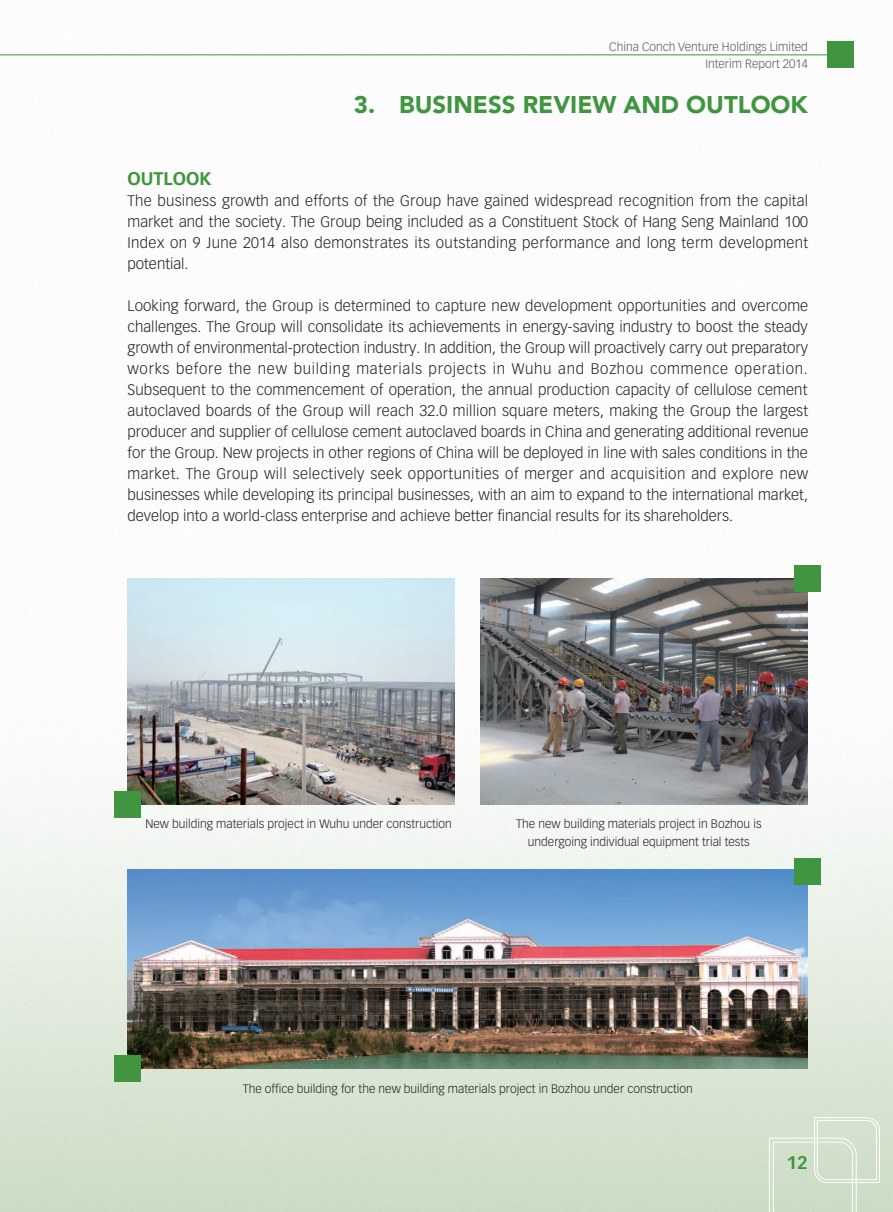
<style>
.page{position:relative;width:893px;height:1212px;background:#fff}
.page>*{position:absolute;margin:0;border:0;box-sizing:border-box;transform-origin:0 0}
.t1{font:900 24px "Avenir LT Std";color:#419540}
.t2{font:700 18px "Vectora LT Std";color:#419540}
.t3{font:300 15px/21px "Vectora LT Std";color:#231f20;text-align:justify}
.t4{font:300 12px "Vectora LT Std";color:#231f20}
.t5{font:300 12px/16.5px "Vectora LT Std";color:#57585a;text-align:right}
</style>
<div class="page">
<img style="left:0;top:41px;width:893px;height:1171px">
<svg style="left:769px;top:1117px;width:111px;height:95px"></svg>
<hr style="left:0;top:54px;width:853px;height:1px;background:#419540">
<div style="left:827px;top:42px;width:27px;height:26px;background:#419540"></div>
<img style="left:128px;top:870px;width:680px;height:198px">
<img style="left:128px;top:579px;width:326px;height:226px">
<img style="left:481px;top:579px;width:326px;height:226px">
<div style="left:115px;top:792px;width:26px;height:26px;background:#419540"></div>
<div style="left:115px;top:1055px;width:26px;height:26px;background:#419540"></div>
<div style="left:794px;top:566px;width:26px;height:26px;background:#419540"></div>
<div style="left:794px;top:858px;width:26px;height:26px;background:#419540"></div>
<h1 class="t1" style="left:354px;top:91px;width:23px">3.</h1>
<p class="t5" style="left:609px;top:39px;width:200px">China Conch Venture Holdings Limited<br>Interim Report 2014</p>
<h1 class="t1" style="left:399px;top:91px;width:410px">BUSINESS REVIEW AND OUTLOOK</h1>
<p class="t2" style="left:128px;top:168px;width:85px">OUTLOOK</p>
<p class="t3" style="left:128px;top:190px;width:682px">The business growth and efforts of the Group have gained widespread recognition from the capital market and the society. The Group being included as a Constituent Stock of Hang Seng Mainland 100<br>Index on 9 June 2014 also demonstrates its outstanding performance and long term development potential.</p>
<p class="t3" style="left:128px;top:295px;width:682px">Looking forward, the Group is determined to capture new development opportunities and overcome challenges. The Group will consolidate its achievements in energy-saving industry to boost the steady growth of environmental-protection industry In. addition, the Group will proactively carry out preparatory works before the new building materials projects in Wuhu and Bozhou commence operation.<br>Subsequent to the commencement of operation, the annual production capacity of cellulose cement autoclaved boards of the Group will reach 32.0 million square meters, making the Group the largest producer and supplier of cellulose cement autoclaved boards in China and generating additional revenue for the Group. New projects in other regions of China will be deployed in line with sales conditions in the market. The Group will selectively seek opportunities of merger and acquisition and explore new businesses while developing its principal businesses, with an aim to expand to the international market, develop into a world-class enterprise and achieve better financial results for its shareholders.</p>
<p class="t4" style="left:146px;top:817px;width:308px">New building materials project in Wuhu under construction</p>
<p class="t4" style="left:516px;top:817px;width:247px">The new building materials project in Bozhou is</p>
<p class="t4" style="left:528px;top:835px;width:223px">undergoing individual equipment trial tests</p>
<p class="t4" style="left:243px;top:1081px;width:452px">The office building for the new building materials project in Bozhou under construction</p>
<p class="t2" style="left:787px;top:1151px;width:23px">12</p>
</div>
